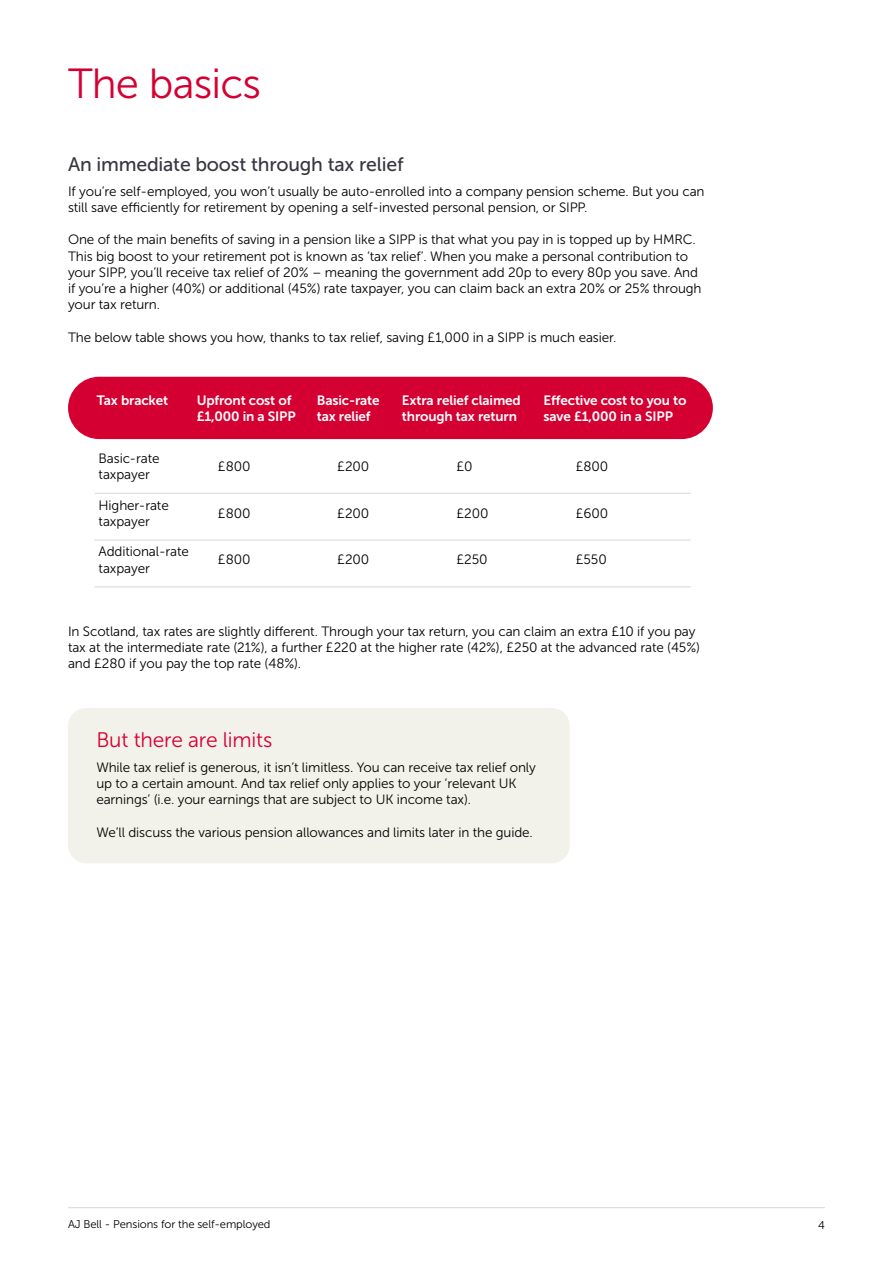
<style>
.page{position:relative;width:893px;height:1263px;background:#fff}
.page>*{position:absolute;margin:0;border:0;box-sizing:border-box;transform-origin:0 0}
.Museo_300_28pt_Red{font:42px "Museo Sans 300";letter-spacing:-.02em;color:#d50032}
.Museo_300_14pt_white{font:21px "Museo Sans 300";letter-spacing:-.01em;color:#d50032}
.Museo_500_13pt_grey{font:19.5px "Museo Sans 500";letter-spacing:-.01em;color:#373741}
.Museo_300_9pt_Black__body{font:13.5px/16.2px "Museo Sans 300";letter-spacing:-.01em;color:#000}
.Museo_300_14pt_red{font:13.5px/16.2px "Museo Sans 700";letter-spacing:-.01em;color:#fff}
.t1{font:11.25px "Museo Sans 300";letter-spacing:-.01em;color:#000}
</style>
<div class="page">
<div style="left:68px;top:377px;width:645px;height:62px;background:#d50032;border-radius:31px"></div>
<hr style="left:94px;top:493px;width:120px;height:1px;background:#d7d7d9">
<hr style="left:214px;top:493px;width:119px;height:1px;background:#d7d7d9">
<hr style="left:333px;top:493px;width:119px;height:1px;background:#d7d7d9">
<hr style="left:452px;top:493px;width:119px;height:1px;background:#d7d7d9">
<hr style="left:571px;top:493px;width:120px;height:1px;background:#d7d7d9">
<hr style="left:94px;top:540px;width:120px;height:1px;background:#d7d7d9">
<hr style="left:214px;top:540px;width:119px;height:1px;background:#d7d7d9">
<hr style="left:333px;top:540px;width:119px;height:1px;background:#d7d7d9">
<hr style="left:452px;top:540px;width:119px;height:1px;background:#d7d7d9">
<hr style="left:571px;top:540px;width:120px;height:1px;background:#d7d7d9">
<hr style="left:94px;top:586px;width:120px;height:1px;background:#d7d7d9">
<hr style="left:214px;top:586px;width:119px;height:1px;background:#d7d7d9">
<hr style="left:333px;top:586px;width:119px;height:1px;background:#d7d7d9">
<hr style="left:452px;top:586px;width:119px;height:1px;background:#d7d7d9">
<hr style="left:571px;top:586px;width:120px;height:1px;background:#d7d7d9">
<div style="left:68px;top:708px;width:502px;height:155px;background:#f2f2ea;border-radius:18px"></div>
<hr style="left:68px;top:1207px;width:757px;height:1px;background:#d7d7d9">
<p class="Museo_300_28pt_Red" style="left:68px;top:60px;width:195px">The basics</p>
<p class="Museo_500_13pt_grey" style="left:68px;top:154px;width:337px">An immediate boost through tax relief</p>
<p class="Museo_300_9pt_Black__body" style="left:68px;top:183px;width:638px">If you’re self-employed, you won’t usually be auto-enrolled into a company pension scheme. But you can still save efficiently for retirement by opening a self-invested personal pension, or SIPP.</p>
<p class="Museo_300_9pt_Black__body" style="left:68px;top:232px;width:635px">One of the main benefits of saving in a pension like a SIPP is that what you pay in is topped up by HMRC.<br>This big boost to your retirement pot is known as ‘tax relief’. When you make a personal contribution to your SIPP, you’ll receive tax relief of 20% – meaning the government add 20p to every 80p you save. And if you’re a higher (40%) or additional (45%) rate taxpayer, you can claim back an extra 20% or 25% through your tax return.</p>
<p class="Museo_300_9pt_Black__body" style="left:68px;top:329px;width:550px">The below table shows you how, thanks to tax relief, saving £1,000 in a SIPP is much easier.</p>
<p class="Museo_300_14pt_red" style="left:97px;top:392px;width:73px">Tax bracket</p>
<p class="Museo_300_14pt_red" style="left:197px;top:392px;width:100px">Upfront cost of £1,000 in a SIPP</p>
<p class="Museo_300_14pt_red" style="left:317px;top:392px;width:64px">Basic-rate tax relief</p>
<p class="Museo_300_14pt_red" style="left:402px;top:392px;width:120px">Extra relief claimed through tax return</p>
<p class="Museo_300_14pt_red" style="left:544px;top:392px;width:144px">Effective cost to you to save £1,000 in a SIPP</p>
<p class="Museo_300_9pt_Black__body" style="left:99px;top:450px;width:62px">Basic-rate taxpayer</p>
<p class="Museo_300_9pt_Black__body" style="left:218px;top:458px;width:34px">£800</p>
<p class="Museo_300_9pt_Black__body" style="left:337px;top:458px;width:34px">£200</p>
<p class="Museo_300_9pt_Black__body" style="left:456px;top:458px;width:18px">£0</p>
<p class="Museo_300_9pt_Black__body" style="left:576px;top:458px;width:34px">£800</p>
<p class="Museo_300_9pt_Black__body" style="left:99px;top:497px;width:72px">Higher-rate taxpayer</p>
<p class="Museo_300_9pt_Black__body" style="left:218px;top:505px;width:34px">£800</p>
<p class="Museo_300_9pt_Black__body" style="left:337px;top:505px;width:34px">£200</p>
<p class="Museo_300_9pt_Black__body" style="left:456px;top:505px;width:34px">£200</p>
<p class="Museo_300_9pt_Black__body" style="left:576px;top:505px;width:34px">£600</p>
<p class="Museo_300_9pt_Black__body" style="left:99px;top:544px;width:92px">Additional-rate taxpayer</p>
<p class="Museo_300_9pt_Black__body" style="left:218px;top:552px;width:34px">£800</p>
<p class="Museo_300_9pt_Black__body" style="left:337px;top:552px;width:34px">£200</p>
<p class="Museo_300_9pt_Black__body" style="left:456px;top:552px;width:33px">£250</p>
<p class="Museo_300_9pt_Black__body" style="left:576px;top:552px;width:33px">£550</p>
<p class="Museo_300_9pt_Black__body" style="left:68px;top:623px;width:633px">In Scotland, tax rates are slightly different. Through your tax return, you can claim an extra £10 if you pay tax at the intermediate rate (21%), a further £220 at the higher rate (42%), £250 at the advanced rate (45%) and £280 if you pay the top rate (48%).</p>
<p class="Museo_300_14pt_white" style="left:96px;top:729px;width:177px">But there are limits</p>
<p class="Museo_300_9pt_Black__body" style="left:96px;top:759px;width:441px">While tax relief is generous, it isn’t limitless. You can receive tax relief only up to a certain amount. And tax relief only applies to your ‘relevant UK earnings’ (i.e. your earnings that are subject to UK income tax).</p>
<p class="Museo_300_9pt_Black__body" style="left:96px;top:824px;width:438px">We’ll discuss the various pension allowances and limits later in the guide.</p>
<p class="t1" style="left:68px;top:1218px;width:204px">AJ Bell - Pensions for the self-employed</p>
<p class="t1" style="left:818px;top:1219px;width:8px">4</p>
</div>
